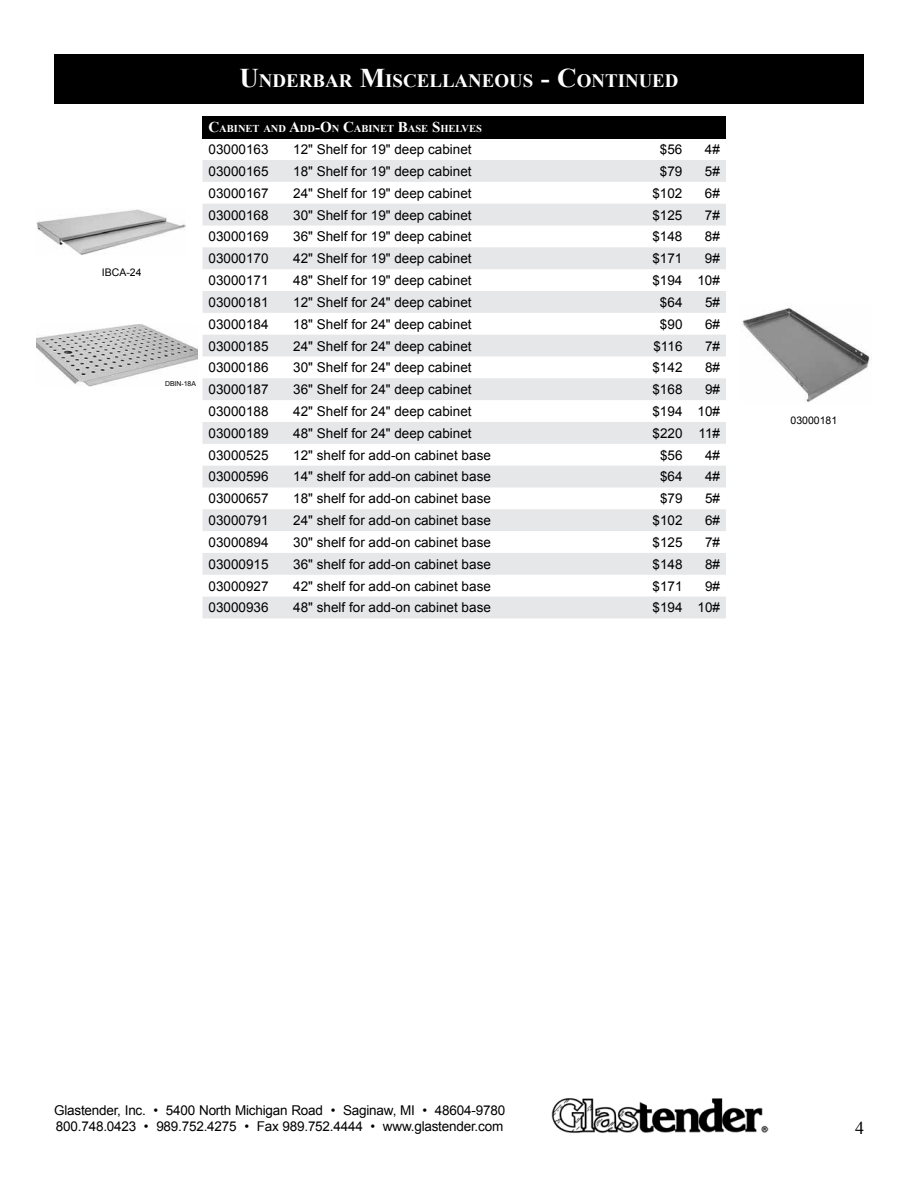
<style>
.page{position:relative;width:918px;height:1188px;background:#fff}
.page>*{position:absolute;margin:0;border:0;box-sizing:border-box;transform-origin:0 0}
.t1{font:700 18.9px "Times New Roman";color:#fff}
.t2{font:18px "Times New Roman";color:#000}
.t3{font:13.5px/16.2px "Arial";color:#000}
.t4{font:700 10.5px "Times New Roman";color:#fff}
.t5{font:10.5px "Arial";color:#000}
.t6{font:6.9px "Arial";color:#000}
.s1{font-size:27px}
.s2{font-size:15px}
</style>
<div class="page">
<div style="left:54px;top:54px;width:810px;height:50px;background:#000"></div>
<img style="left:551px;top:1098px;width:218px;height:35px">
<img style="left:37px;top:324px;width:161px;height:62px">
<img style="left:37px;top:209px;width:148px;height:46px">
<img style="left:741px;top:308px;width:129px;height:94px">
<div style="left:202px;top:116px;width:524px;height:22px;background:#000"></div>
<svg style="left:202px;top:160px;width:524px;height:458px;fill:#e6e7e8"></svg>
<p class="t5" style="left:102px;top:266px;width:41px">IBCA-24</p>
<h1 class="t1" style="left:239px;top:68px;width:441px"><span class="s1">U</span>NDERBAR <span class="s1">M</span>ISCELLANEOUS <span class="s1">- C</span>ONTINUED</h1>
<p class="t6" style="left:165px;top:379px;width:32px">DBIN-18A</p>
<p class="t4" style="left:208px;top:121px;width:275px"><span class="s2">C</span>ABINET AND <span class="s2">A</span>DD<span class="s2">-O</span>N <span class="s2">C</span>ABINET <span class="s2">B</span>ASE <span class="s2">S</span>HELVES</p>
<p class="t3" style="left:208px;top:141px;width:62px">03000163</p>
<p class="t3" style="left:293px;top:141px;width:180px">12" Shelf for 19" deep cabinet</p>
<p class="t3" style="left:660px;top:141px;width:24px">$56</p>
<p class="t3" style="left:705px;top:141px;width:17px">4#</p>
<p class="t3" style="left:208px;top:163px;width:62px">03000165</p>
<p class="t3" style="left:293px;top:163px;width:180px">18" Shelf for 19" deep cabinet</p>
<p class="t3" style="left:660px;top:163px;width:24px">$79</p>
<p class="t3" style="left:705px;top:163px;width:17px">5#</p>
<p class="t3" style="left:208px;top:185px;width:62px">03000167</p>
<p class="t3" style="left:293px;top:185px;width:180px">24" Shelf for 19" deep cabinet</p>
<p class="t3" style="left:652px;top:185px;width:32px">$102</p>
<p class="t3" style="left:705px;top:185px;width:17px">6#</p>
<p class="t3" style="left:208px;top:207px;width:62px">03000168</p>
<p class="t3" style="left:293px;top:207px;width:180px">30" Shelf for 19" deep cabinet</p>
<p class="t3" style="left:652px;top:207px;width:32px">$125</p>
<p class="t3" style="left:705px;top:207px;width:17px">7#</p>
<p class="t3" style="left:208px;top:229px;width:62px">03000169</p>
<p class="t3" style="left:293px;top:229px;width:180px">36" Shelf for 19" deep cabinet</p>
<p class="t3" style="left:652px;top:229px;width:32px">$148</p>
<p class="t3" style="left:705px;top:229px;width:17px">8#</p>
<p class="t3" style="left:208px;top:250px;width:62px">03000170</p>
<p class="t3" style="left:293px;top:250px;width:180px">42" Shelf for 19" deep cabinet</p>
<p class="t3" style="left:652px;top:250px;width:32px">$171</p>
<p class="t3" style="left:705px;top:250px;width:17px">9#</p>
<p class="t3" style="left:208px;top:272px;width:62px">03000171</p>
<p class="t3" style="left:293px;top:272px;width:180px">48" Shelf for 19" deep cabinet</p>
<p class="t3" style="left:652px;top:272px;width:69px">$194 10#</p>
<p class="t3" style="left:209px;top:294px;width:62px">03000181</p>
<p class="t3" style="left:293px;top:294px;width:180px">12" Shelf for 24" deep cabinet</p>
<p class="t3" style="left:660px;top:294px;width:24px">$64</p>
<p class="t3" style="left:705px;top:294px;width:17px">5#</p>
<p class="t3" style="left:209px;top:316px;width:62px">03000184</p>
<p class="t3" style="left:293px;top:316px;width:180px">18" Shelf for 24" deep cabinet</p>
<p class="t3" style="left:660px;top:316px;width:24px">$90</p>
<p class="t3" style="left:705px;top:316px;width:17px">6#</p>
<p class="t3" style="left:209px;top:338px;width:62px">03000185</p>
<p class="t3" style="left:293px;top:338px;width:180px">24" Shelf for 24" deep cabinet</p>
<p class="t3" style="left:653px;top:338px;width:31px">$116</p>
<p class="t3" style="left:705px;top:338px;width:17px">7#</p>
<p class="t3" style="left:209px;top:360px;width:62px">03000186</p>
<p class="t3" style="left:293px;top:360px;width:180px">30" Shelf for 24" deep cabinet</p>
<p class="t3" style="left:652px;top:360px;width:32px">$142</p>
<p class="t3" style="left:705px;top:360px;width:17px">8#</p>
<p class="t3" style="left:209px;top:381px;width:62px">03000187</p>
<p class="t3" style="left:293px;top:381px;width:180px">36" Shelf for 24" deep cabinet</p>
<p class="t3" style="left:652px;top:381px;width:32px">$168</p>
<p class="t3" style="left:705px;top:381px;width:17px">9#</p>
<p class="t3" style="left:209px;top:403px;width:62px">03000188</p>
<p class="t3" style="left:293px;top:403px;width:180px">42" Shelf for 24" deep cabinet</p>
<p class="t3" style="left:652px;top:403px;width:69px">$194 10#</p>
<p class="t3" style="left:209px;top:425px;width:62px">03000189</p>
<p class="t3" style="left:293px;top:425px;width:180px">48" Shelf for 24" deep cabinet</p>
<p class="t3" style="left:653px;top:425px;width:69px">$220 11#</p>
<p class="t3" style="left:209px;top:447px;width:62px">03000525</p>
<p class="t3" style="left:293px;top:447px;width:199px">12" shelf for add-on cabinet base</p>
<p class="t3" style="left:660px;top:447px;width:24px">$56</p>
<p class="t3" style="left:705px;top:447px;width:17px">4#</p>
<p class="t3" style="left:209px;top:469px;width:62px">03000596</p>
<p class="t3" style="left:293px;top:469px;width:199px">14" shelf for add-on cabinet base</p>
<p class="t3" style="left:660px;top:469px;width:24px">$64</p>
<p class="t3" style="left:705px;top:469px;width:17px">4#</p>
<p class="t3" style="left:209px;top:491px;width:62px">03000657</p>
<p class="t3" style="left:293px;top:491px;width:199px">18" shelf for add-on cabinet base</p>
<p class="t3" style="left:660px;top:491px;width:24px">$79</p>
<p class="t3" style="left:705px;top:491px;width:17px">5#</p>
<p class="t3" style="left:209px;top:512px;width:62px">03000791</p>
<p class="t3" style="left:293px;top:512px;width:199px">24" shelf for add-on cabinet base</p>
<p class="t3" style="left:653px;top:512px;width:32px">$102</p>
<p class="t3" style="left:705px;top:512px;width:17px">6#</p>
<p class="t3" style="left:209px;top:534px;width:62px">03000894</p>
<p class="t3" style="left:293px;top:534px;width:199px">30" shelf for add-on cabinet base</p>
<p class="t3" style="left:653px;top:534px;width:32px">$125</p>
<p class="t3" style="left:705px;top:534px;width:17px">7#</p>
<p class="t3" style="left:209px;top:556px;width:62px">03000915</p>
<p class="t3" style="left:293px;top:556px;width:199px">36" shelf for add-on cabinet base</p>
<p class="t3" style="left:653px;top:556px;width:32px">$148</p>
<p class="t3" style="left:705px;top:556px;width:17px">8#</p>
<p class="t3" style="left:209px;top:578px;width:62px">03000927</p>
<p class="t3" style="left:293px;top:578px;width:199px">42" shelf for add-on cabinet base</p>
<p class="t3" style="left:653px;top:578px;width:32px">$171</p>
<p class="t3" style="left:705px;top:578px;width:17px">9#</p>
<p class="t3" style="left:209px;top:600px;width:62px">03000936</p>
<p class="t3" style="left:293px;top:600px;width:199px">48" shelf for add-on cabinet base</p>
<p class="t3" style="left:653px;top:600px;width:69px">$194 10#</p>
<p class="t5" style="left:791px;top:413px;width:48px">03000181</p>
<p class="t3" style="left:54px;top:1102px;width:453px">Glastender, Inc. • 5400 North Michigan Road • Saginaw, MI • 48604-9780<br>800.748.0423 • 989.752.4275 • Fax 989.752.4444 • www.glastender.com</p>
<h2 class="t2" style="left:855px;top:1116px;width:10px">4</h2>
</div>
